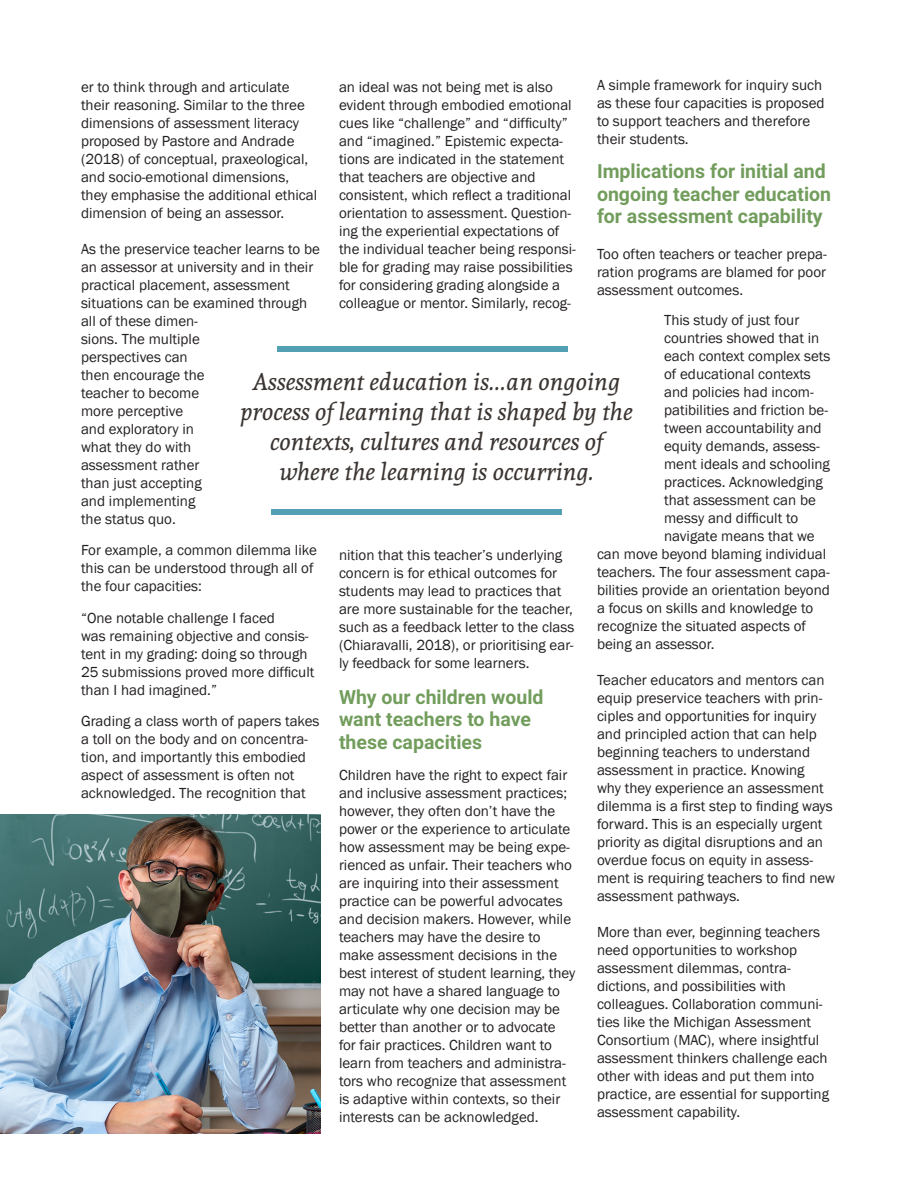
<style>
.page{position:relative;width:918px;height:1188px;background:#fff}
.page>*{position:absolute;margin:0;border:0;box-sizing:border-box;transform-origin:0 0}
.t1{font:italic 24px/30px "Andada";color:#3b3532;text-align:center}
.t2{font:700 19.5px/22.5px "Roboto";color:#729d5c}
.t3{font:15px/18px "Franklin Gothic";color:#231f20}
</style>
<div class="page">
<div style="left:271px;top:509px;width:291px;height:5px;background:#539fb4"></div>
<div style="left:277px;top:346px;width:291px;height:6px;background:#539fb4"></div>
<img style="left:0;top:814px;width:321px;height:320px">
<p class="t3" style="left:597px;top:77px;width:229px">A simple framework for inquiry such as these four capacities is proposed to support teachers and therefore their students.</p>
<p class="t3" style="left:81px;top:78px;width:238px">er to think through and articulate their reasoning. Similar to the three dimensions of assessment literacy proposed by Pastore and Andrade (2018) of conceptual, praxeological, and socio-emotional dimensions, they emphasise the additional ethical dimension of being an assessor.</p>
<p class="t3" style="left:81px;top:240px;width:241px">As the preservice teacher learns to be an assessor at university and in their practical placement, assessment situations can be examined through all of these dimen-<br>sions. The multiple<br>perspectives can<br>then encourage the<br>teacher to become<br>more perceptive<br>and exploratory in<br>what they do with<br>assessment rather<br>than just accepting<br>and implementing<br>the status quo.</p>
<p class="t3" style="left:81px;top:541px;width:237px">For example, a common dilemma like this can be understood through all of the four capacities:</p>
<p class="t3" style="left:81px;top:609px;width:235px">“One notable challenge I faced<br>was remaining objective and consis&shy;tent in my grading: doing so through<br>25 submissions proved more difficult than I had imagined.”</p>
<p class="t3" style="left:81px;top:712px;width:240px">Grading a class worth of papers takes a toll on the body and on concentra&shy;tion, and importantly this embodied aspect of assessment is often not acknowledged. The recognition that</p>
<p class="t3" style="left:339px;top:78px;width:238px">an ideal was not being met is also evident through embodied emotional cues like “challenge” and “difficulty” and “imagined.” Epistemic expecta&shy;tions are indicated in the statement that teachers are objective and consistent, which reflect a traditional orientation to assessment. Question&shy;ing the experiential expectations of the individual teacher being responsi&shy;ble for grading may raise possibilities for considering grading alongside a colleague or mentor. Similarly, recog-</p>
<p class="t2" style="left:597px;top:160px;width:236px">Implications for initial and ongoing teacher education for assessment capability</p>
<p class="t3" style="left:597px;top:246px;width:231px;text-align:justify">Too often teachers or teacher prepa&shy;ration programs are blamed for poor assessment outcomes.</p>
<p class="t3" style="left:664px;top:312px;width:137px">This study of just four</p>
<p class="t3" style="left:664px;top:330px;width:157px">countries showed that in</p>
<p class="t3" style="left:664px;top:348px;width:168px">each context complex sets</p>
<p class="t3" style="left:664px;top:366px;width:148px">of educational contexts</p>
<p class="t3" style="left:664px;top:384px;width:151px">and policies had incom-</p>
<p class="t3" style="left:664px;top:402px;width:166px">patibilities and friction be-</p>
<p class="t3" style="left:664px;top:420px;width:159px">tween accountability and</p>
<p class="t3" style="left:664px;top:438px;width:157px">equity demands, assess-</p>
<p class="t3" style="left:664px;top:456px;width:167px">ment ideals and schooling</p>
<p class="t3" style="left:664px;top:474px;width:160px">practices. Acknowledging</p>
<p class="t3" style="left:664px;top:492px;width:153px">that assessment can be</p>
<p class="t3" style="left:664px;top:510px;width:136px">messy and difficult to</p>
<p class="t3" style="left:664px;top:528px;width:152px">navigate means that we</p>
<p class="t3" style="left:597px;top:546px;width:231px">can move beyond blaming individual</p>
<p class="t3" style="left:597px;top:564px;width:234px">teachers. The four assessment capa-</p>
<p class="t3" style="left:597px;top:582px;width:234px">bilities provide an orientation beyond</p>
<p class="t3" style="left:597px;top:600px;width:218px">a focus on skills and knowledge to</p>
<p class="t3" style="left:597px;top:618px;width:211px">recognize the situated aspects of</p>
<p class="t3" style="left:597px;top:636px;width:119px">being an assessor.</p>
<p class="t3" style="left:597px;top:672px;width:239px">Teacher educators and mentors can equip preservice teachers with prin&shy;ciples and opportunities for inquiry and principled action that can help beginning teachers to understand assessment in practice. Knowing<br>why they experience an assessment dilemma is a first step to finding ways forward. This is an especially urgent priority as digital disruptions and an overdue focus on equity in assess&shy;ment is requiring teachers to find new assessment pathways.</p>
<p class="t3" style="left:597px;top:924px;width:234px">More than ever, beginning teachers need opportunities to workshop assessment dilemmas, contra&shy;dictions, and possibilities with colleagues. Collaboration communi&shy;ties like the Michigan Assessment Consortium (MAC), where insightful assessment thinkers challenge each other with ideas and put them into practice, are essential for supporting assessment capability.</p>
<p class="t1" style="left:240px;top:367px;width:394px">Assessment education is...an ongoing process of learning that is shaped by the contexts, cultures and resources of where the learning is occurring.</p>
<p class="t3" style="left:339px;top:546px;width:237px">nition that this teacher’s underlying concern is for ethical outcomes for students may lead to practices that are more sustainable for the teacher, such as a feedback letter to the class (Chiaravalli, 2018), or prioritising ear&shy;ly feedback for some learners.</p>
<p class="t2" style="left:339px;top:685px;width:206px">Why our children would want teachers to have these capacities</p>
<p class="t3" style="left:339px;top:766px;width:238px">Children have the right to expect fair and inclusive assessment practices; however, they often don’t have the power or the experience to articulate how assessment may be being expe&shy;rienced as unfair. Their teachers who are inquiring into their assessment practice can be powerful advocates and decision makers. However, while teachers may have the desire to make assessment decisions in the best interest of student learning, they may not have a shared language to articulate why one decision may be better than another or to advocate for fair practices. Children want to learn from teachers and administra&shy;tors who recognize that assessment is adaptive within contexts, so their interests can be acknowledged.</p>
</div>
